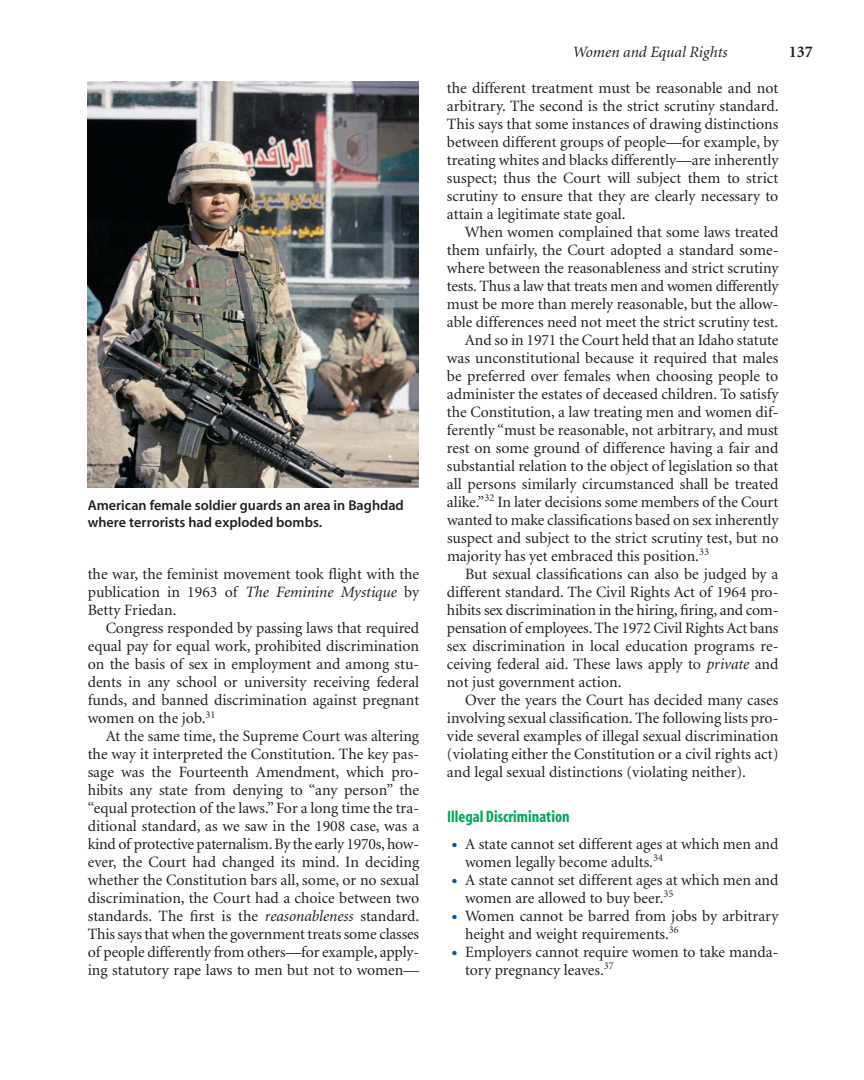
<style>
.page{position:relative;width:864px;height:1080px;background:#fff}
.page>*{position:absolute;margin:0;border:0;box-sizing:border-box;transform-origin:0 0}
.t1{font:16.5px "Myriad Bold Con";color:#00ab5b}
.t2{font:700 16.5px "Minion";color:#231f20}
.t3{font:15.75px/18px "Minion";color:#231f20}
.t4{font:italic 15.75px "Minion";color:#231f20}
.t5{font:14.25px/16.5px "Myriad Sem";color:#231f20}
.s1{font-style:italic}
.s2{font-size:21px;color:#015aaa}
</style>
<div class="page">
<img style="left:88px;top:81px;width:331px;height:407px">
<p class="t5" style="left:88px;top:498px;width:318px">American female soldier guards an area in Baghdad where terrorists had exploded bombs.</p>
<p class="t3" style="left:88px;top:566px;width:333px">the war, the feminist movement took flight with the</p>
<p class="t3" style="left:88px;top:584px;width:333px">publication in 1963 of <span class="s1">The Feminine Mystique</span> by</p>
<p class="t3" style="left:88px;top:602px;width:90px">Betty Friedan.</p>
<p class="t3" style="left:106px;top:620px;width:315px">Congress responded by passing laws that required</p>
<p class="t3" style="left:88px;top:638px;width:333px">equal pay for equal work, prohibited discrimination</p>
<p class="t3" style="left:88px;top:656px;width:333px">on the basis of sex in employment and among stu-</p>
<p class="t3" style="left:88px;top:674px;width:333px">dents in any school or university receiving federal</p>
<p class="t3" style="left:88px;top:692px;width:333px">funds, and banned discrimination against pregnant</p>
<p class="t3" style="left:88px;top:710px;width:129px">women on the job.<sup>31</sup></p>
<p class="t3" style="left:106px;top:728px;width:315px">At the same time, the Supreme Court was altering</p>
<p class="t3" style="left:88px;top:746px;width:333px">the way it interpreted the Constitution. The key pas-</p>
<p class="t3" style="left:88px;top:764px;width:333px">sage was the Fourteenth Amendment, which pro-</p>
<p class="t3" style="left:88px;top:782px;width:333px">hibits any state from denying to “any person” the</p>
<p class="t3" style="left:88px;top:800px;width:333px">“equal protection of the laws.” For a long time the tra-</p>
<p class="t3" style="left:88px;top:818px;width:333px">ditional standard, as we saw in the 1908 case, was a</p>
<p class="t3" style="left:88px;top:836px;width:333px">kind of protective paternalism. By the early 1970s, how-</p>
<p class="t3" style="left:88px;top:854px;width:333px">ever, the Court had changed its mind. In deciding</p>
<p class="t3" style="left:88px;top:872px;width:333px">whether the Constitution bars all, some, or no sexual</p>
<p class="t3" style="left:88px;top:890px;width:333px">discrimination, the Court had a choice between two</p>
<p class="t3" style="left:88px;top:908px;width:333px">standards. The first is the <span class="s1">reasonableness</span> standard.</p>
<p class="t3" style="left:88px;top:926px;width:333px">This says that when the government treats some classes</p>
<p class="t3" style="left:88px;top:944px;width:333px">of people differently from others—for example, apply-</p>
<p class="t3" style="left:88px;top:962px;width:333px">ing statutory rape laws to men but not to women—</p>
<p class="t4" style="left:573px;top:46px;width:156px">Women and Equal Rights</p>
<p class="t2" style="left:789px;top:45px;width:26px">137</p>
<p class="t3" style="left:447px;top:80px;width:333px">the different treatment must be reasonable and not</p>
<p class="t3" style="left:447px;top:98px;width:333px">arbitrary. The second is the strict scrutiny standard.</p>
<p class="t3" style="left:447px;top:116px;width:333px">This says that some instances of drawing distinctions</p>
<p class="t3" style="left:447px;top:134px;width:333px">between different groups of people—for example, by</p>
<p class="t3" style="left:447px;top:152px;width:333px">treating whites and blacks differently—are inherently</p>
<p class="t3" style="left:447px;top:170px;width:333px">suspect; thus the Court will subject them to strict</p>
<p class="t3" style="left:447px;top:188px;width:333px">scrutiny to ensure that they are clearly necessary to</p>
<p class="t3" style="left:447px;top:206px;width:180px">attain a legitimate state goal.</p>
<p class="t3" style="left:465px;top:224px;width:315px">When women complained that some laws treated</p>
<p class="t3" style="left:447px;top:242px;width:333px">them unfairly, the Court adopted a standard some-</p>
<p class="t3" style="left:447px;top:260px;width:333px">where between the reasonableness and strict scrutiny</p>
<p class="t3" style="left:447px;top:278px;width:333px">tests. Thus a law that treats men and women differently</p>
<p class="t3" style="left:447px;top:296px;width:333px">must be more than merely reasonable, but the allow-</p>
<p class="t3" style="left:447px;top:314px;width:333px">able differences need not meet the strict scrutiny test.</p>
<p class="t3" style="left:465px;top:332px;width:315px">And so in 1971 the Court held that an Idaho statute</p>
<p class="t3" style="left:447px;top:350px;width:333px">was unconstitutional because it required that males</p>
<p class="t3" style="left:447px;top:368px;width:333px">be preferred over females when choosing people to</p>
<p class="t3" style="left:447px;top:386px;width:333px">administer the estates of deceased children. To satisfy</p>
<p class="t3" style="left:447px;top:404px;width:333px">the Constitution, a law treating men and women dif-</p>
<p class="t3" style="left:447px;top:422px;width:333px">ferently “must be reasonable, not arbitrary, and must</p>
<p class="t3" style="left:447px;top:440px;width:333px">rest on some ground of difference having a fair and</p>
<p class="t3" style="left:447px;top:458px;width:333px">substantial relation to the object of legislation so that</p>
<p class="t3" style="left:447px;top:476px;width:333px">all persons similarly circumstanced shall be treated</p>
<p class="t3" style="left:447px;top:494px;width:333px">alike.”<sup>32</sup> In later decisions some members of the Court</p>
<p class="t3" style="left:447px;top:512px;width:333px">wanted to make classifications based on sex inherently</p>
<p class="t3" style="left:447px;top:530px;width:333px">suspect and subject to the strict scrutiny test, but no</p>
<p class="t3" style="left:447px;top:548px;width:264px">majority has yet embraced this position.<sup>33</sup></p>
<p class="t3" style="left:465px;top:566px;width:315px">But sexual classifications can also be judged by a</p>
<p class="t3" style="left:447px;top:584px;width:333px">different standard. The Civil Rights Act of 1964 pro-</p>
<p class="t3" style="left:447px;top:602px;width:333px">hibits sex discrimination in the hiring, firing, and com-</p>
<p class="t3" style="left:447px;top:620px;width:333px">pensation of employees. The 1972 Civil Rights Act bans</p>
<p class="t3" style="left:447px;top:638px;width:333px">sex discrimination in local education programs re-</p>
<p class="t3" style="left:447px;top:656px;width:333px">ceiving federal aid. These laws apply to <span class="s1">private</span> and</p>
<p class="t3" style="left:447px;top:674px;width:176px">not just government action.</p>
<p class="t3" style="left:465px;top:692px;width:315px">Over the years the Court has decided many cases</p>
<p class="t3" style="left:447px;top:710px;width:333px">involving sexual classification. The following lists pro-</p>
<p class="t3" style="left:447px;top:728px;width:333px">vide several examples of illegal sexual discrimination</p>
<p class="t3" style="left:447px;top:746px;width:333px">(violating either the Constitution or a civil rights act)</p>
<p class="t3" style="left:447px;top:764px;width:301px">and legal sexual distinctions (violating neither).</p>
<p class="t1" style="left:447px;top:810px;width:124px">Illegal Discrimination</p>
<p class="t3" style="left:465px;top:836px;width:315px;text-indent:-14px"><span class="s2">•</span> A state cannot set different ages at which men and women legally become adults.<sup>34</sup></p>
<p class="t3" style="left:465px;top:872px;width:315px;text-indent:-14px"><span class="s2">•</span> A state cannot set different ages at which men and women are allowed to buy beer.<sup>35</sup></p>
<p class="t3" style="left:465px;top:908px;width:315px;text-indent:-14px"><span class="s2">•</span> Women cannot be barred from jobs by arbitrary height and weight requirements.<sup>36</sup></p>
<p class="t3" style="left:465px;top:944px;width:315px;text-indent:-14px"><span class="s2">•</span> Employers cannot require women to take manda&shy;tory pregnancy leaves.<sup>37</sup></p>
</div>
